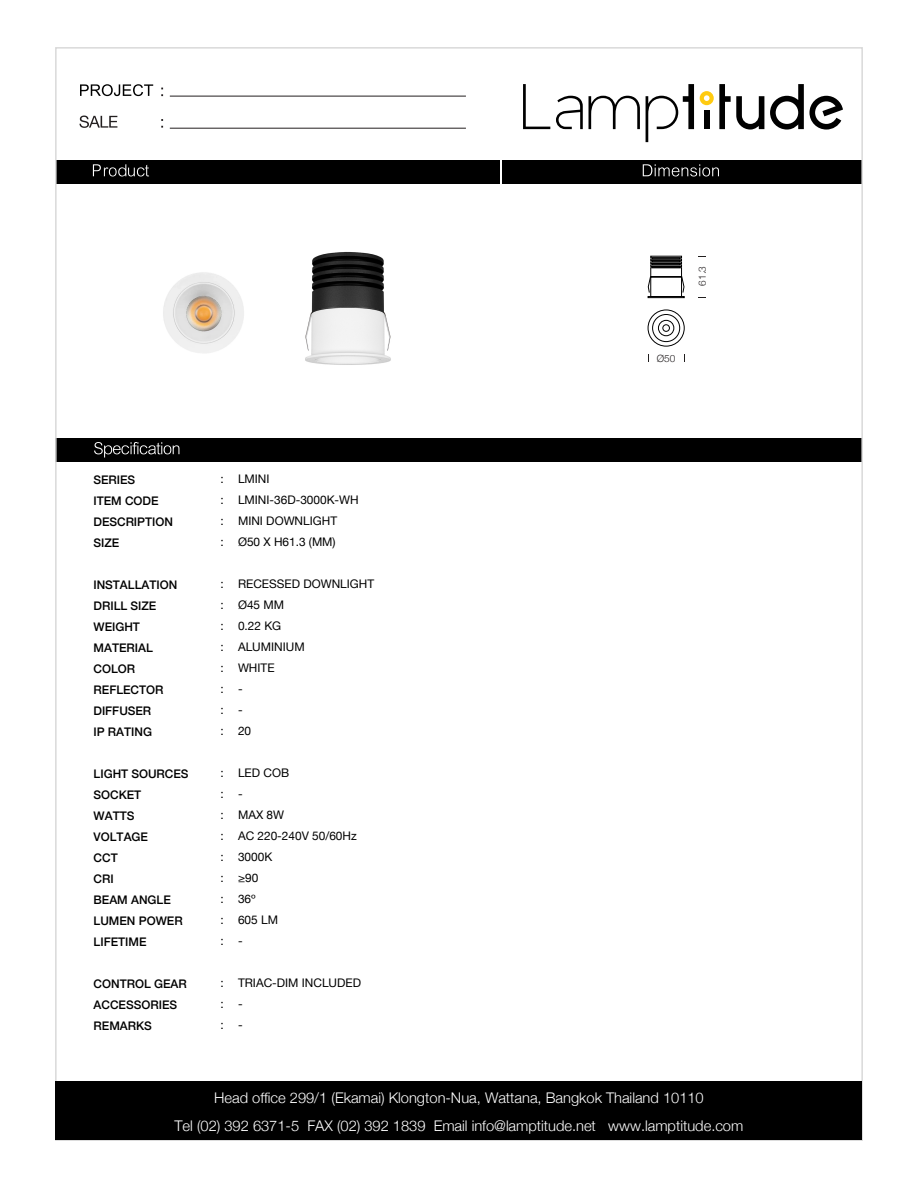
<style>
.page{position:relative;width:918px;height:1188px;background:#fff}
.page>*{position:absolute;margin:0;border:0;box-sizing:border-box;transform-origin:0 0}
.t1{font:300 14.7px/27.8px "Helvetica Neue";letter-spacing:-.005em;color:#fff;text-align:center}
.t2{font:500 11.85px/21px "Helvetica Neue";color:#000}
.t3{font:11.85px/21px "Helvetica Neue";color:#000;text-align:justify}
.t4{font:300 10.05px "Helvetica Neue";color:#231f20}
</style>
<div class="page">
<div style="left:56px;top:438px;width:806px;height:23px;background:#000"></div>
<div style="left:503px;top:160px;width:359px;height:23px;background:#000"></div>
<div style="left:56px;top:160px;width:444px;height:23px;background:#000"></div>
<svg style="left:93px;top:164px;width:56px;height:12px"></svg>
<svg style="left:643px;top:164px;width:76px;height:12px"></svg>
<svg style="left:94px;top:442px;width:85px;height:16px"></svg>
<svg style="left:80px;top:116px;width:37px;height:12px"></svg>
<hr style="left:170px;top:96px;width:296px;height:1px;background:#231f20">
<hr style="left:170px;top:128px;width:296px;height:1px;background:#231f20">
<svg style="left:80px;top:84px;width:73px;height:12px"></svg>
<div style="left:56px;top:1081px;width:806px;height:59px;background:#000"></div>
<img style="left:163px;top:272px;width:81px;height:81px">
<img style="left:305px;top:251px;width:86px;height:114px">
<svg style="left:523px;top:84px;width:27px;height:45px"></svg>
<svg style="left:589px;top:96px;width:51px;height:33px"></svg>
<svg style="left:556px;top:96px;width:27px;height:33px"></svg>
<svg style="left:646px;top:84px;width:48px;height:58px"></svg>
<svg style="left:700px;top:84px;width:64px;height:46px"></svg>
<svg style="left:770px;top:84px;width:73px;height:46px"></svg>
<div style="left:652px;top:266px;width:28px;height:2px;border:1px solid #000"></div>
<div style="left:652px;top:263px;width:28px;height:2px;border:1px solid #000"></div>
<div style="left:651px;top:259px;width:31px;height:2px;border:1px solid #000"></div>
<div style="left:652px;top:260px;width:28px;height:2px;border:1px solid #000"></div>
<div style="left:651px;top:256px;width:31px;height:2px;border:1px solid #000"></div>
<svg style="left:652px;top:258px;width:28px;height:1px"></svg>
<div style="left:648px;top:296px;width:36px;height:2px;border:1px solid #000"></div>
<svg style="left:648px;top:276px;width:37px;height:17px"></svg>
<div style="left:648px;top:310px;width:36px;height:36px;border:1px solid #000;border-radius:50%"></div>
<div style="left:652px;top:314px;width:28px;height:28px;border:1px solid #000;border-radius:50%"></div>
<div style="left:658px;top:320px;width:16px;height:16px;border:1px solid #000;border-radius:50%"></div>
<div style="left:663px;top:325px;width:7px;height:7px;border:1px solid #000;border-radius:50%"></div>
<p class="t2" style="left:94px;top:469px;width:81px">SERIES<br>ITEM CODE<br>DESCRIPTION<br>SIZE</p>
<p class="t2" style="left:94px;top:574px;width:85px">INSTALLATION<br>DRILL SIZE<br>WEIGHT<br>MATERIAL<br>COLOR<br>REFLECTOR<br>DIFFUSER<br>IP RATING</p>
<p class="t2" style="left:94px;top:763px;width:96px">LIGHT SOURCES<br>SOCKET<br>WATTS<br>VOLTAGE<br>CCT<br>CRI<br>BEAM ANGLE<br>LUMEN POWER<br>LIFETIME</p>
<p class="t2" style="left:94px;top:973px;width:95px">CONTROL GEAR<br>ACCESSORIES<br>REMARKS</p>
<p class="t3" style="left:221px;top:469px;width:5px">: : : :</p>
<p class="t3" style="left:221px;top:574px;width:5px">: : : : : : : :</p>
<p class="t3" style="left:221px;top:763px;width:5px">: : : : : : : : :</p>
<p class="t3" style="left:221px;top:973px;width:5px">: : :</p>
<p class="t3" style="left:238px;top:469px;width:122px;text-align:left">LMINI<br>LMINI-36D-3000K-WH<br>MINI DOWNLIGHT<br>Ø50 X H61.3 (MM)</p>
<p class="t3" style="left:238px;top:574px;width:138px;text-align:left">RECESSED DOWNLIGHT<br>Ø45 MM<br>0.22 KG<br>ALUMINIUM<br>WHITE<br>-<br>-<br>20</p>
<p class="t3" style="left:238px;top:763px;width:120px;text-align:left">LED COB<br>-<br>MAX 8W<br>AC 220-240V 50/60Hz<br>3000K<br>≥90<br>36º<br>605 LM<br>-</p>
<p class="t3" style="left:238px;top:973px;width:125px;text-align:left">TRIAC-DIM INCLUDED -<br>-</p>
<p class="t4" style="left:694px;top:286px;width:21px;rotate:-90deg">61.3</p>
<p class="t4" style="left:657px;top:350px;width:20px">Ø50</p>
<p class="t1" style="left:175px;top:1083px;width:570px">Head office 299/1 (Ekamai) Klongton-Nua, Wattana, Bangkok Thailand 10110<br>Tel (02) 392 6371-5 FAX (02) 392 1839 Email info@lamptitude.net www.lamptitude.com</p>
</div>
